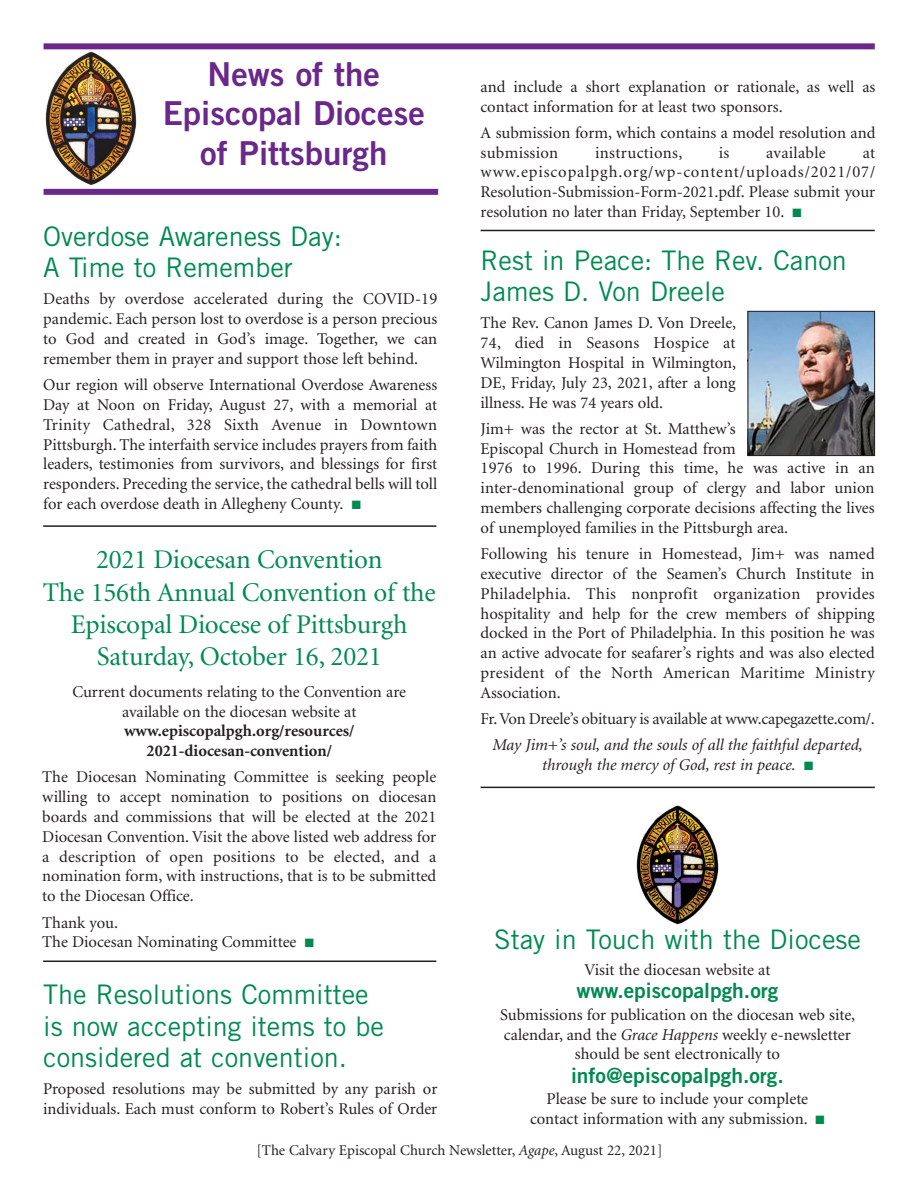
<style>
.page{position:relative;width:918px;height:1188px;background:#fff}
.page>*{position:absolute;margin:0;border:0;box-sizing:border-box;transform-origin:0 0}
.t1{font:33px/39.6px "Trade Gothic Bold Two";color:#6a288a;text-align:center}
.t2{font:27px/31.2px "Trade Gothic";color:#008a52}
.t3{font:27px/32.4px "Minion";letter-spacing:-.01em;color:#008a52;text-align:center}
.t4{font:21px "Trade Gothic Bold Two";color:#008a52}
.t5{font:16.5px/19.8px "Minion";color:#231f20;text-align:justify}
.t6{font:italic 16.5px/19.8px "Minion";color:#231f20;text-align:center}
.t7{font:700 16.5px/19.8px "Minion";color:#231f20;text-align:center}
.t8{font:16.5px "Minion";letter-spacing:.02em;color:#231f20}
.t9{font:15px "Minion";color:#231f20}
.s1{color:#008a52}
.s2{font-style:italic}
</style>
<div class="page">
<img style="left:45px;top:51px;width:92px;height:135px">
<div style="left:44px;top:43px;width:831px;height:6px;background:#6a288a"></div>
<div style="left:44px;top:189px;width:394px;height:6px;background:#6a288a"></div>
<hr style="left:43px;top:525px;width:393px;height:2px;background:#231f20">
<hr style="left:43px;top:961px;width:393px;height:1px;background:#231f20">
<hr style="left:481px;top:230px;width:394px;height:1px;background:#231f20">
<img style="left:750px;top:313px;width:123px;height:141px">
<div style="left:748px;top:311px;width:127px;height:145px;border:1px solid #231f20"></div>
<img style="left:637px;top:805px;width:82px;height:120px">
<hr style="left:481px;top:787px;width:394px;height:1px;background:#231f20">
<h1 class="t1" style="left:163px;top:58px;width:264px">News of the<br>Episcopal Diocese of Pittsburgh</h1>
<h2 class="t2" style="left:43px;top:224px;width:300px">Overdose Awareness Day:<br>A Time to Remember</h2>
<p class="t5" style="left:43px;top:291px;width:396px">Deaths by overdose accelerated during the COVID-19 pandemic. Each person lost to overdose is a person precious to God and created in God’s image. Together, we can remember them in prayer and support those left behind.</p>
<p class="t5" style="left:43px;top:376px;width:396px">Our region will observe International Overdose Awareness Day at Noon on Friday, August 27, with a memorial at Trinity Cathedral, 328 Sixth Avenue in Downtown Pittsburgh. The interfaith service includes prayers from faith leaders, testimonies from survivors, and blessings for first responders. Preceding the service, the cathedral bells will toll for each overdose death in Allegheny County. <span class="s1">■</span></p>
<h2 class="t3" style="left:43px;top:546px;width:394px">2021 Diocesan Convention<br>The 156th Annual Convention of the<br>Episcopal Diocese of Pittsburgh<br>Saturday, October 16, 2021</h2>
<p class="t5" style="left:73px;top:683px;width:335px;text-align:center">Current documents relating to the Convention are available on the diocesan website at</p>
<p class="t7" style="left:124px;top:723px;width:232px">www.episcopalpgh.org/resources/<br>2021-diocesan-convention/</p>
<p class="t5" style="left:42px;top:769px;width:396px">The Diocesan Nominating Committee is seeking people willing to accept nomination to positions on diocesan boards and commissions that will be elected at the 2021<br>Diocesan Convention. Visit the above listed web address for a description of open positions to be elected, and a nomination form, with instructions, that is to be submitted to the Diocesan Office.</p>
<p class="t5" style="left:42px;top:914px;width:273px">Thank you.<br>The Diocesan Nominating Committee <span class="s1">■</span></p>
<h2 class="t2" style="left:43px;top:983px;width:342px">The Resolutions Committee is now accepting items to be considered at convention.</h2>
<p class="t5" style="left:43px;top:1080px;width:396px">Proposed resolutions may be submitted by any parish or individuals. Each must conform to Robert’s Rules of Order</p>
<p class="t5" style="left:481px;top:78px;width:396px">and include a short explanation or rationale, as well as contact information for at least two sponsors.</p>
<p class="t5" style="left:481px;top:124px;width:396px">A submission form, which contains a model resolution and submission</p>
<p class="t8" style="left:595px;top:146px;width:89px">instructions,</p>
<p class="t5" style="left:719px;top:144px;width:12px">is</p>
<p class="t8" style="left:766px;top:146px;width:61px">available</p>
<p class="t5" style="left:481px;top:144px;width:396px;text-indent:382px">at www.episcopalpgh.org/wp-content/uploads/2021/07/ Resolution-Submission-Form-2021.pdf. Please submit your resolution no later than Friday, September 10. <span class="s1">■</span></p>
<h2 class="t2" style="left:481px;top:248px;width:368px">Rest in Peace: The Rev. Canon<br>James D. Von Dreele</h2>
<p class="t5" style="left:481px;top:315px;width:257px">The Rev. Canon James D. Von Dreele, 74, died in Seasons Hospice at Wilmington Hospital in Wilmington, DE, Friday, July 23, 2021, after a long illness. He was 74 years old.</p>
<p class="t5" style="left:481px;top:420px;width:396px;text-align:left">Jim+ was the rector at St. Matthew’s<br>Episcopal Church in Homestead from<br>1976 to 1996. During this time, he was active in an inter-denominational group of clergy and labor union members challenging corporate decisions affecting the lives of unemployed families in the Pittsburgh area.</p>
<p class="t5" style="left:481px;top:545px;width:396px">Following his tenure in Homestead, Jim+ was named executive director of the Seamen’s Church Institute in Philadelphia. This nonprofit organization provides hospitality and help for the crew members of shipping docked in the Port of Philadelphia. In this position he was an active advocate for seafarer’s rights and was also elected president of the North American Maritime Ministry Association.</p>
<p class="t5" style="left:481px;top:710px;width:396px">Fr. Von Dreele’s obituary is available at www.capegazette.com/.</p>
<p class="t6" style="left:492px;top:737px;width:372px">May Jim+’s soul, and the souls of all the faithful departed, through the mercy of God, rest in peace. <span class="s1">■</span></p>
<h2 class="t2" style="left:494px;top:927px;width:368px">Stay in Touch with the Diocese</h2>
<p class="t5" style="left:584px;top:961px;width:188px">Visit the diocesan website at</p>
<p class="t4" style="left:576px;top:983px;width:203px">www.episcopalpgh.org</p>
<p class="t5" style="left:500px;top:1006px;width:357px;text-align:center">Submissions for publication on the diocesan web site, calendar, and the <span class="s2">Grace Happens</span> weekly e-newsletter should be sent electronically to</p>
<p class="t4" style="left:571px;top:1068px;width:214px">info@episcopalpgh.org.</p>
<p class="t5" style="left:530px;top:1091px;width:296px;text-align:center">Please be sure to include your complete contact information with any submission. <span class="s1">■</span></p>
<p class="t9" style="left:256px;top:1145px;width:408px">[The Calvary Episcopal Church Newsletter, <span class="s2">Agape</span>, August 22, 2021]</p>
</div>
